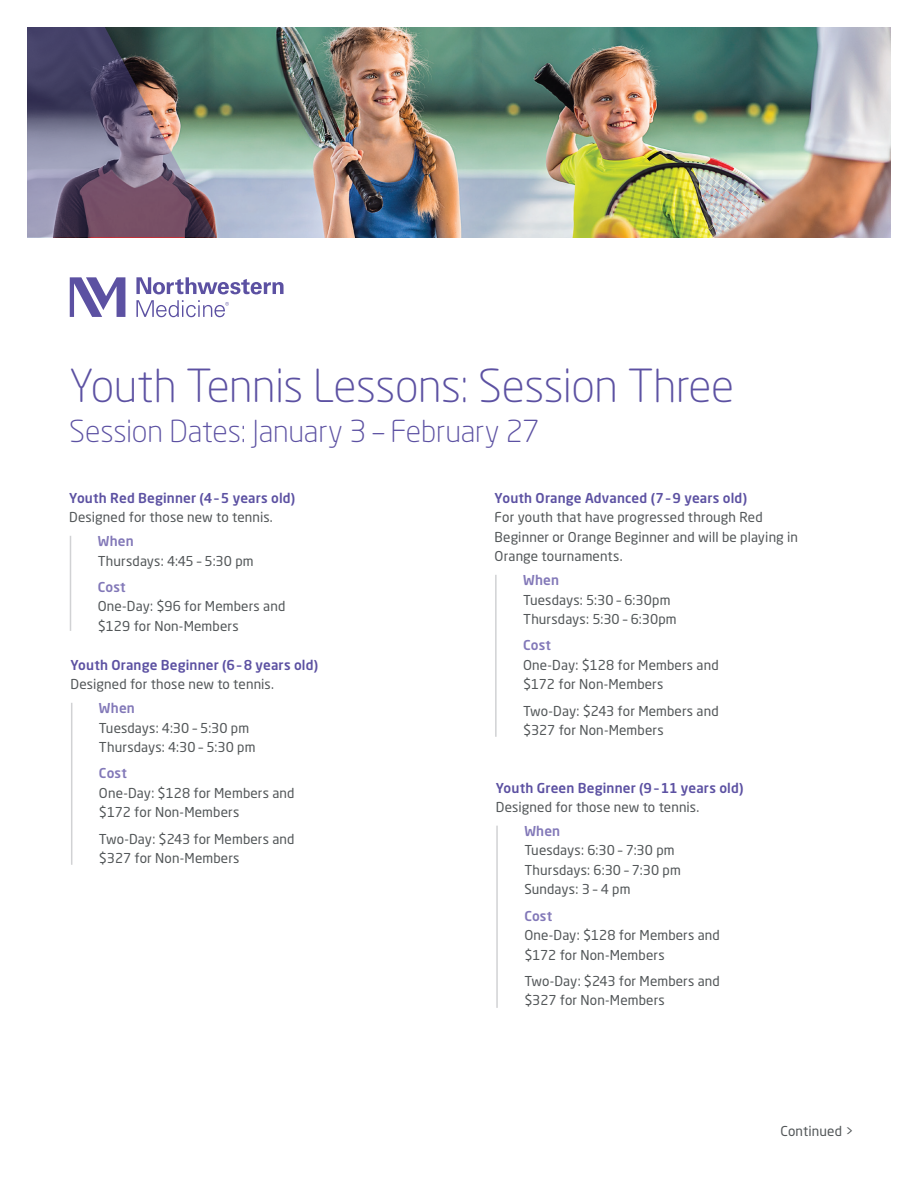
<style>
.page{position:relative;width:918px;height:1188px;background:#fff}
.page>*{position:absolute;margin:0;border:0;box-sizing:border-box;transform-origin:0 0}
.t1{font:300 45px "Neo Sans Pro";letter-spacing:-.01em;color:#5c51a2}
.t2{font:300 30px "Neo Sans Pro";letter-spacing:-.005em;color:#5c51a2}
.t3{font:13.5px/19.5px "Neo Sans Pro";letter-spacing:.01em;color:#535759}
.t4{font:500 13.5px "Neo Sans Pro";letter-spacing:.01em;color:#5c51a2}
.t5{font:500 13.5px "Neo Sans Pro";letter-spacing:.01em;color:#8278b8}
</style>
<div class="page">
<img style="left:27px;top:27px;width:864px;height:838px">
<hr style="left:70px;top:536px;width:1px;height:95px;background:#d1d2d4">
<hr style="left:71px;top:703px;width:1px;height:162px;background:#d1d2d4">
<hr style="left:495px;top:575px;width:2px;height:162px;background:#d1d2d4">
<hr style="left:496px;top:826px;width:2px;height:182px;background:#d1d2d4">
<h1 class="t1" style="left:69px;top:359px;width:666px">Youth Tennis Lessons: Session Three</h1>
<h2 class="t2" style="left:69px;top:413px;width:472px">Session Dates: January 3 – February 27</h2>
<p class="t4" style="left:69px;top:489px;width:228px">Youth Red Beginner (4 – 5 years old)</p>
<p class="t3" style="left:69px;top:507px;width:205px">Designed for those new to tennis.</p>
<p class="t5" style="left:98px;top:533px;width:37px">When</p>
<p class="t3" style="left:98px;top:551px;width:157px">Thursdays: 4:45 – 5:30 pm</p>
<p class="t5" style="left:98px;top:578px;width:29px">Cost</p>
<p class="t3" style="left:98px;top:596px;width:189px">One-Day: $96 for Members and $129 for Non-Members</p>
<p class="t4" style="left:70px;top:656px;width:249px">Youth Orange Beginner (6 – 8 years old)</p>
<p class="t3" style="left:70px;top:674px;width:205px">Designed for those new to tennis.</p>
<p class="t5" style="left:99px;top:700px;width:37px">When</p>
<p class="t3" style="left:99px;top:718px;width:158px">Tuesdays: 4:30 – 5:30 pm<br>Thursdays: 4:30 – 5:30 pm</p>
<p class="t5" style="left:99px;top:765px;width:29px">Cost</p>
<p class="t3" style="left:99px;top:783px;width:197px">One-Day: $128 for Members and $172 for Non-Members</p>
<p class="t3" style="left:99px;top:829px;width:197px">Two-Day: $243 for Members and $327 for Non-Members</p>
<p class="t4" style="left:495px;top:489px;width:254px">Youth Orange Advanced (7 – 9 years old)</p>
<p class="t3" style="left:495px;top:507px;width:305px">For youth that have progressed through Red<br>Beginner or Orange Beginner and will be playing in<br>Orange tournaments.</p>
<p class="t5" style="left:523px;top:572px;width:37px">When</p>
<p class="t3" style="left:523px;top:590px;width:155px">Tuesdays: 5:30 – 6:30pm<br>Thursdays: 5:30 – 6:30pm</p>
<p class="t5" style="left:523px;top:637px;width:29px">Cost</p>
<p class="t3" style="left:523px;top:655px;width:197px">One-Day: $128 for Members and $172 for Non-Members</p>
<p class="t3" style="left:523px;top:701px;width:197px">Two-Day: $243 for Members and $327 for Non-Members</p>
<p class="t4" style="left:496px;top:779px;width:249px">Youth Green Beginner (9 – 11 years old)</p>
<p class="t3" style="left:496px;top:797px;width:205px">Designed for those new to tennis.</p>
<p class="t5" style="left:524px;top:822px;width:37px">When</p>
<p class="t3" style="left:524px;top:841px;width:158px">Tuesdays: 6:30 – 7:30 pm<br>Thursdays: 6:30 – 7:30 pm<br>Sundays: 3 – 4 pm</p>
<p class="t5" style="left:524px;top:907px;width:29px">Cost</p>
<p class="t3" style="left:524px;top:925px;width:197px">One-Day: $128 for Members and $172 for Non-Members</p>
<p class="t3" style="left:524px;top:971px;width:197px">Two-Day: $243 for Members and $327 for Non-Members</p>
<p class="t3" style="left:781px;top:1121px;width:74px">Continued &gt;</p>
</div>
